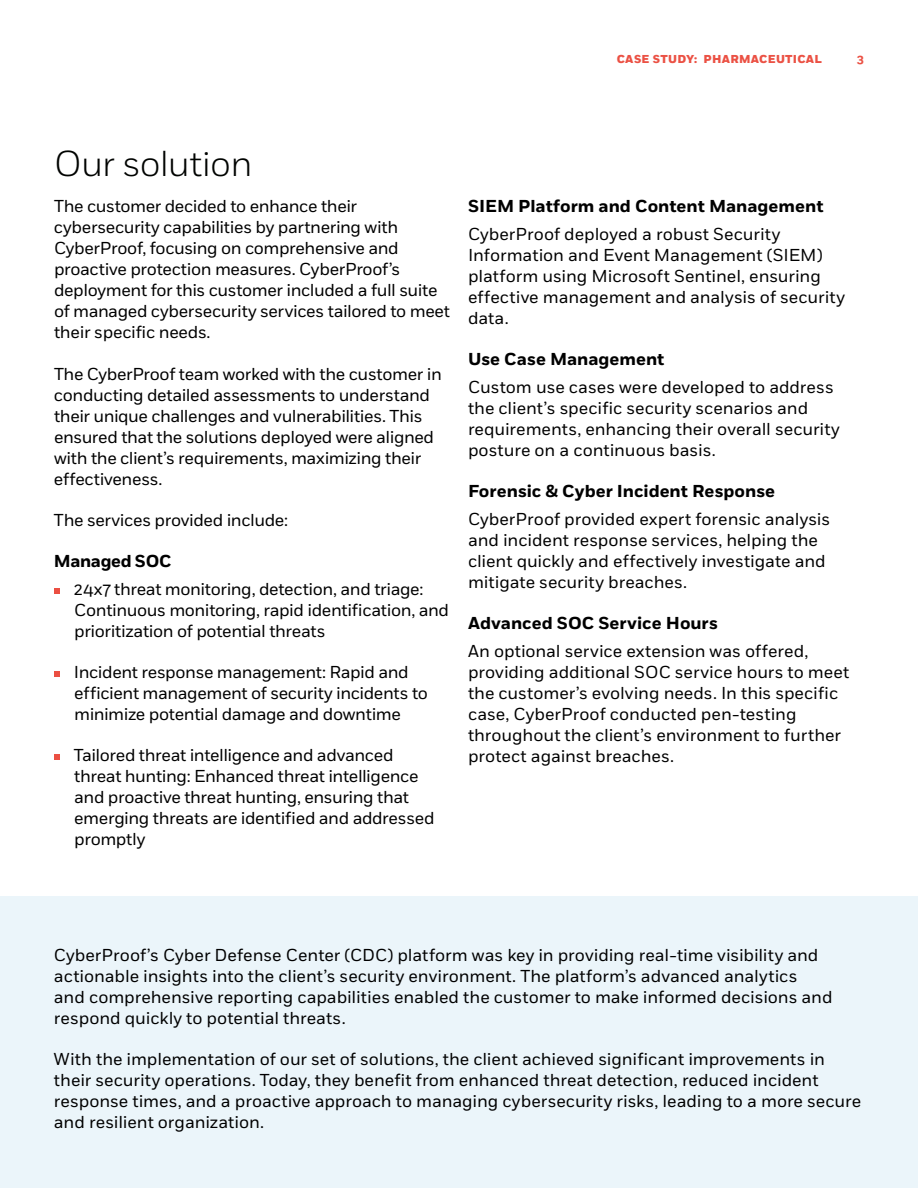
<style>
.page{position:relative;width:918px;height:1188px;background:#fff}
.page>*{position:absolute;margin:0;border:0;box-sizing:border-box;transform-origin:0 0}
.t1{font:300 36px "Fort";letter-spacing:-.025em;color:#000300}
.t2{font:17.25px/21px "Fort";letter-spacing:-.01em;color:#000}
.t3{font:700 17.25px "Fort";color:#000}
.t4{font:700 17.25px "Fort";letter-spacing:-.02em;color:#000}
.t5{font:700 12px "Fort";color:#eb5144}
.t6{font:800 11.55px "Fort";letter-spacing:.025em;color:#eb5144}
</style>
<div class="page">
<div style="left:0;top:896px;width:918px;height:292px;background:#ebf5fa"></div>
<svg style="left:54px;top:588px;width:5px;height:5px"></svg>
<svg style="left:54px;top:671px;width:5px;height:6px"></svg>
<svg style="left:54px;top:755px;width:5px;height:5px"></svg>
<p class="t6" style="left:617px;top:52px;width:207px">CASE STUDY: PHARMACEUTICAL</p>
<p class="t5" style="left:857px;top:51px;width:9px">3</p>
<h1 class="t1" style="left:54px;top:142px;width:200px">Our solution</h1>
<p class="t2" style="left:54px;top:196px;width:397px">The customer decided to enhance their cybersecurity capabilities by partnering with CyberProof, focusing on comprehensive and proactive protection measures. CyberProof’s deployment for this customer included a full suite of managed cybersecurity services tailored to meet their specific needs.</p>
<p class="t2" style="left:54px;top:364px;width:390px">The CyberProof team worked with the customer in conducting detailed assessments to understand their unique challenges and vulnerabilities. This ensured that the solutions deployed were aligned with the client’s requirements, maximizing their effectiveness.</p>
<p class="t2" style="left:54px;top:510px;width:236px">The services provided include:</p>
<p class="t4" style="left:54px;top:551px;width:119px">Managed SOC</p>
<p class="t2" style="left:74px;top:579px;width:377px">24x7 threat monitoring, detection, and triage:<br>Continuous monitoring, rapid identification, and prioritization of potential threats</p>
<p class="t2" style="left:74px;top:662px;width:355px">Incident response management: Rapid and efficient management of security incidents to minimize potential damage and downtime</p>
<p class="t2" style="left:74px;top:745px;width:362px">Tailored threat intelligence and advanced threat hunting: Enhanced threat intelligence and proactive threat hunting, ensuring that emerging threats are identified and addressed promptly</p>
<p class="t3" style="left:468px;top:196px;width:357px">SIEM Platform and Content Management</p>
<p class="t2" style="left:468px;top:224px;width:379px">CyberProof deployed a robust Security Information and Event Management (SIEM) platform using Microsoft Sentinel, ensuring effective management and analysis of security data.</p>
<p class="t3" style="left:468px;top:349px;width:198px">Use Case Management</p>
<p class="t2" style="left:468px;top:377px;width:373px">Custom use cases were developed to address the client’s specific security scenarios and requirements, enhancing their overall security posture on a continuous basis.</p>
<p class="t3" style="left:468px;top:481px;width:309px">Forensic &amp; Cyber Incident Response</p>
<p class="t2" style="left:468px;top:509px;width:364px">CyberProof provided expert forensic analysis and incident response services, helping the client quickly and effectively investigate and mitigate security breaches.</p>
<p class="t3" style="left:468px;top:613px;width:251px">Advanced SOC Service Hours</p>
<p class="t2" style="left:468px;top:641px;width:383px">An optional service extension was offered, providing additional SOC service hours to meet the customer’s evolving needs. In this specific case, CyberProof conducted pen-testing throughout the client’s environment to further protect against breaches.</p>
<p class="t2" style="left:54px;top:945px;width:780px">CyberProof’s Cyber Defense Center (CDC) platform was key in providing real-time visibility and actionable insights into the client’s security environment. The platform’s advanced analytics and comprehensive reporting capabilities enabled the customer to make informed decisions and respond quickly to potential threats.</p>
<p class="t2" style="left:54px;top:1049px;width:809px">With the implementation of our set of solutions, the client achieved significant improvements in their security operations. Today, they benefit from enhanced threat detection, reduced incident response times, and a proactive approach to managing cybersecurity risks, leading to a more secure and resilient organization.</p>
</div>
